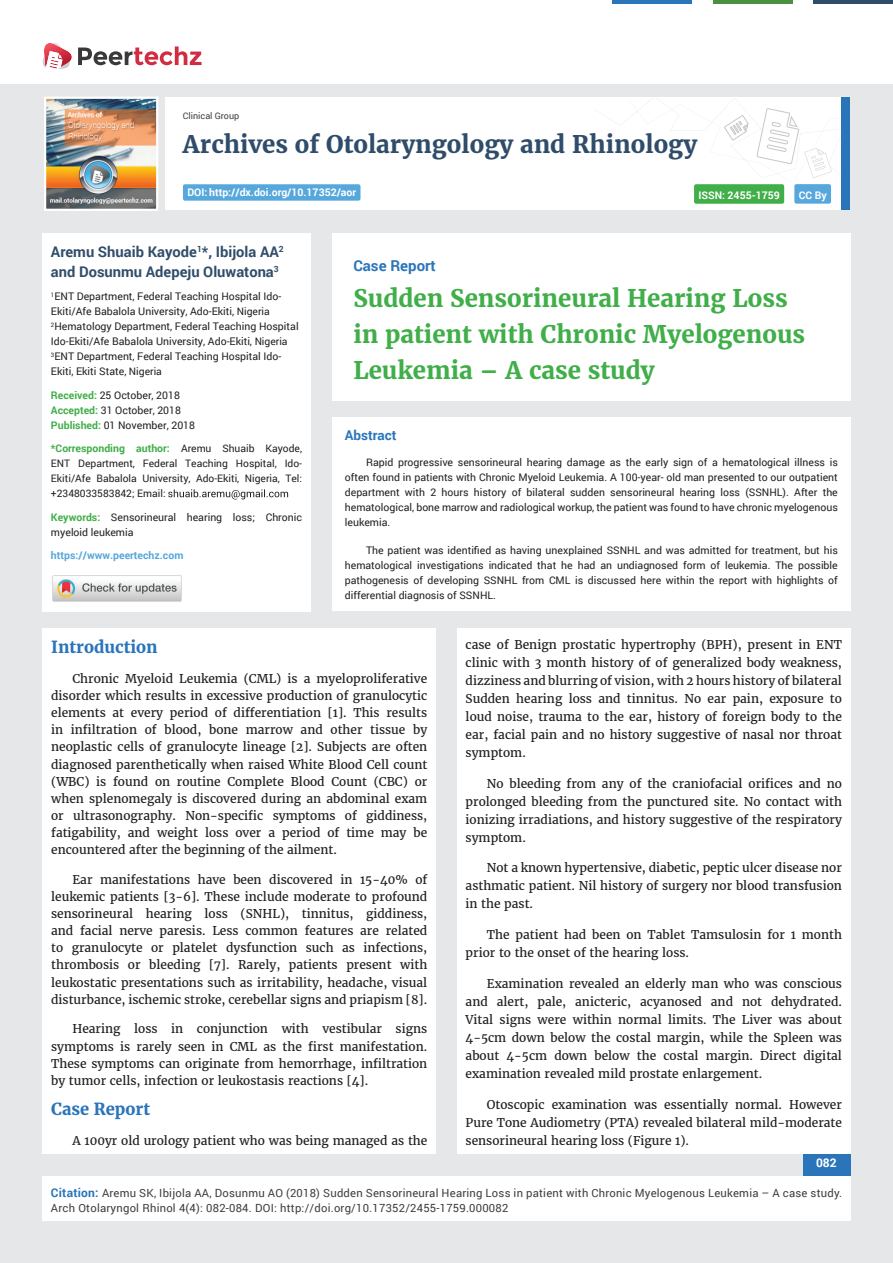
<style>
.page{position:relative;width:893px;height:1263px;background:#e6e7e9}
.page>*{position:absolute;margin:0;border:0;box-sizing:border-box;transform-origin:0 0}
.t1{font:700 24px/36px "Merriweather";color:#40ae49}
.t2{font:700 24px "Merriweather";color:#2f4d6a}
.t3{font:700 16.5px "Merriweather";color:#2a75ba}
.t4{font:700 15px "Roboto";color:#2a75ba}
.t5{font:700 14.7px/19.5px "Roboto";color:#2f4d6a}
.t6{font:700 13.5px "Roboto";color:#2a75ba}
.t7{font:12px/17.1px "Merriweather";color:#231f20;text-align:justify}
.t8{font:700 12px "Roboto";color:#fff}
.t9{font:11.25px/15px "Roboto";letter-spacing:.02em;color:#3e3e3f}
.t10{font:10.5px/15px "Roboto";color:#231f20}
.t11{font:700 10.5px "Roboto";color:#fff}
.t12{font:700 10.5px "Roboto";color:#40ae49}
.t13{font:700 10.5px "Roboto";color:#56a7dc}
.t14{font:10.2px/15px "Roboto";color:#231f20;text-align:justify}
.t15{font:9px "Roboto";color:#3e3e3f}
.s1{font-size:10.2px}
.s2{font-weight:700;color:#40ae49}
.s3{font-weight:400;font-size:10.2px;color:#231f20}
.s4{font-weight:700;font-size:12px;color:#2a75ba}
</style>
<div class="page">
<div style="left:165px;top:98px;width:684px;height:112px;background:#fff"></div>
<svg style="left:596px;top:100px;width:245px;height:78px"></svg>
<div style="left:841px;top:98px;width:8px;height:112px;background:#2a75ba"></div>
<img style="left:47px;top:100px;width:108px;height:108px">
<div style="left:44px;top:97px;width:114px;height:114px;border:2px solid #fff"></div>
<div style="left:0;top:0;width:893px;height:83px;background:#fff"></div>
<div style="left:694px;top:184px;width:90px;height:20px;background:#40ae49;border-radius:2px"></div>
<div style="left:794px;top:184px;width:37px;height:20px;background:#56a7dc;border-radius:2px"></div>
<hr style="left:713px;top:0;width:79px;height:3px;background:#4b9041">
<hr style="left:612px;top:0;width:80px;height:3px;background:#2a75ba">
<hr style="left:813px;top:0;width:80px;height:3px;background:#2f4d6a">
<div style="left:803px;top:1154px;width:47px;height:50px;background:#2a75ba"></div>
<div style="left:42px;top:1176px;width:808px;height:44px;background:#fff"></div>
<svg style="left:42px;top:43px;width:159px;height:26px"></svg>
<div style="left:183px;top:184px;width:177px;height:17px;background:#56a7dc;border-radius:2px"></div>
<div style="left:332px;top:233px;width:518px;height:167px;background:#fff"></div>
<div style="left:42px;top:233px;width:269px;height:378px;background:#fff"></div>
<svg style="left:168px;top:489px;width:120px;height:10px"></svg>
<div style="left:43px;top:628px;width:393px;height:526px;background:#fff"></div>
<div style="left:457px;top:628px;width:393px;height:526px;background:#fff"></div>
<div style="left:332px;top:417px;width:518px;height:194px;background:#fff"></div>
<img style="left:52px;top:575px;width:130px;height:27px">
<p class="t15" style="left:183px;top:110px;width:58px">Clinical Group</p>
<h1 class="t2" style="left:183px;top:129px;width:516px">Archives of Otolaryngology and Rhinology</h1>
<p class="t11" style="left:187px;top:185px;width:170px">DOI: http://dx.doi.org/10.17352/aor</p>
<p class="t11" style="left:698px;top:188px;width:83px">ISSN: 2455-1759</p>
<p class="t11" style="left:799px;top:188px;width:29px">CC By</p>
<p class="t5" style="left:51px;top:242px;width:234px">Aremu Shuaib Kayode<sup>1</sup>*, Ibijola AA<sup>2 </sup>and Dosunmu Adepeju Oluwatona<sup>3</sup></p>
<p class="t10" style="left:51px;top:289px;width:249px"><sup>1</sup>ENT Department, Federal Teaching Hospital Ido-Ekiti/Afe Babalola University, Ado-Ekiti, <span class="s1">Nigeria </span><sup>2</sup>Hematology Department, Federal Teaching Hospital Ido-Ekiti/Afe Babalola University, Ado-Ekiti, <span class="s1">Nigeria </span><sup>3</sup>ENT Department, Federal Teaching Hospital Ido-Ekiti, Ekiti State, <span class="s1">Nigeria</span></p>
<p class="t10" style="left:51px;top:387px;width:146px"><span class="s2">Received:</span> 25 October, 2018<br><span class="s2">Accepted:</span> 31 October, 2018<br><span class="s2">Published:</span> 01 November, 2018</p>
<p class="t12" style="left:51px;top:441px;width:253px">*Corresponding author: <span class="s3">Aremu Shuaib Kayode,</span></p>
<p class="t14" style="left:51px;top:456px;width:253px">ENT Department, Federal Teaching Hospital, Ido-Ekiti/Afe Babalola University, Ado-Ekiti, Nigeria, Tel: +2348033583842; Email:</p>
<p class="t10" style="left:51px;top:509px;width:253px"><span class="s2">Keywords:</span> Sensorineural hearing loss; Chronic myeloid leukemia</p>
<p class="t13" style="left:51px;top:548px;width:134px">https://www.peertechz.com</p>
<p class="t4" style="left:353px;top:256px;width:84px">Case Report</p>
<h1 class="t1" style="left:353px;top:281px;width:453px">Sudden Sensorineural Hearing Loss in patient with Chronic Myelogenous<br>Leukemia – A case study</h1>
<p class="t6" style="left:345px;top:426px;width:53px">Abstract</p>
<p class="t10" style="left:345px;top:454px;width:494px;text-align:justify;text-indent:21px">Rapid progressive sensorineural hearing damage as the early sign of a hematological illness is often found in patients with Chronic Myeloid Leukemia. A 100-year- old man presented to our outpatient department with 2 hours history of bilateral sudden sensorineural hearing loss (SSNHL). After the hematological, bone marrow and radiological workup, the patient was found to have chronic myelogenous leukemia.</p>
<p class="t10" style="left:345px;top:542px;width:494px;text-align:justify;text-indent:21px">The patient was identified as having unexplained SSNHL and was admitted for treatment, but his hematological investigations indicated that he had an undiagnosed form of leukemia. The possible pathogenesis of developing SSNHL from CML is discussed here within the report with highlights of differential diagnosis of SSNHL.</p>
<h2 class="t3" style="left:51px;top:637px;width:108px">Introduction</h2>
<p class="t7" style="left:51px;top:670px;width:378px;text-indent:21px">Chronic Myeloid Leukemia (CML) is a myeloproliferative disorder which results in excessive production of granulocytic elements at every period of differentiation [1]. This results in infiltration of blood, bone marrow and other tissue by neoplastic cells of granulocyte lineage [2]. Subjects are often diagnosed parenthetically when raised White Blood Cell count (WBC) is found on routine Complete Blood Count (CBC) or when splenomegaly is discovered during an abdominal exam or ultrasonography. Non-specific symptoms of giddiness, fatigability, and weight loss over a period of time may be encountered after the beginning of the ailment.</p>
<p class="t7" style="left:51px;top:871px;width:378px;text-indent:21px">Ear manifestations have been discovered in 15-40% of leukemic patients [3-6]. These include moderate to profound sensorineural hearing loss (SNHL), tinnitus, giddiness, and facial nerve paresis. Less common features are related to granulocyte or platelet dysfunction such as infections, thrombosis or bleeding [7]. Rarely, patients present with leukostatic presentations such as irritability, headache, visual disturbance, ischemic stroke, cerebellar signs and priapism [8].</p>
<p class="t7" style="left:51px;top:1021px;width:378px;text-indent:21px">Hearing loss in conjunction with vestibular signs symptoms is rarely seen in CML as the first manifestation.<br>These symptoms can originate from hemorrhage, infiltration by tumor cells, infection or leukostasis reactions [4].</p>
<h2 class="t3" style="left:51px;top:1098px;width:100px">Case Report</h2>
<p class="t7" style="left:72px;top:1133px;width:356px">A 100yr old urology patient who was being managed as the</p>
<p class="t7" style="left:466px;top:636px;width:378px;line-height:18px">case of Benign prostatic hypertrophy (BPH), present in ENT clinic with 3 month history of of generalized body weakness, dizziness and blurring of vision, with 2 hours history of bilateral Sudden hearing loss and tinnitus. No ear pain, exposure to loud noise, trauma to the ear, history of foreign body to the ear, facial pain and no history suggestive of nasal nor throat symptom.</p>
<p class="t7" style="left:466px;top:774px;width:378px;line-height:18px;text-indent:21px">No bleeding from any of the craniofacial orifices and no prolonged bleeding from the punctured site. No contact with ionizing irradiations, and history suggestive of the respiratory symptom.</p>
<p class="t7" style="left:466px;top:859px;width:378px;line-height:18px;text-indent:21px">Not a known hypertensive, diabetic, peptic ulcer disease nor asthmatic patient. Nil history of surgery nor blood transfusion in the past.</p>
<p class="t7" style="left:466px;top:926px;width:378px;line-height:18px;text-indent:21px">The patient had been on Tablet Tamsulosin for 1 month prior to the onset of the hearing loss.</p>
<p class="t7" style="left:466px;top:975px;width:378px;line-height:18px;text-indent:21px">Examination revealed an elderly man who was conscious and alert, pale, anicteric, acyanosed and not dehydrated.<br>Vital signs were within normal limits. The Liver was about 4-5cm down below the costal margin, while the Spleen was about 4-5cm down below the costal margin. Direct digital examination revealed mild prostate enlargement.</p>
<p class="t7" style="left:466px;top:1095px;width:378px;line-height:18px;text-indent:21px">Otoscopic examination was essentially normal. However Pure Tone Audiometry (PTA) revealed bilateral mild-moderate sensorineural hearing loss (Figure 1).</p>
<p class="t8" style="left:816px;top:1154px;width:22px">082</p>
<p class="t9" style="left:51px;top:1185px;width:792px"><span class="s4">Citation:</span> Aremu SK, Ibijola AA, Dosunmu AO (2018) Sudden Sensorineural Hearing Loss in patient with Chronic Myelogenous Leukemia – A case study.<br>Arch Otolaryngol Rhinol 4(4): 082-084. DOI: http://doi.org/10.17352/2455-1759.000082</p>
</div>
